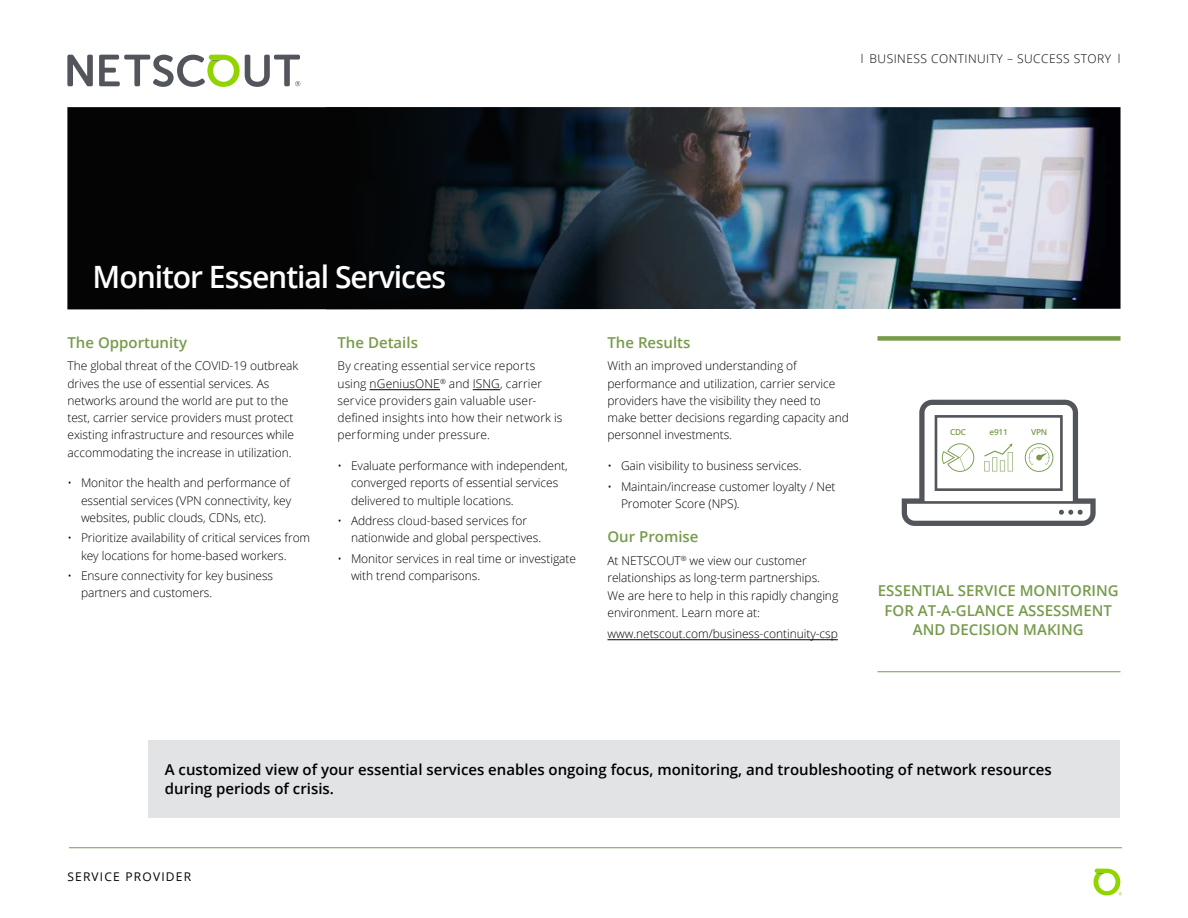
<style>
.page{position:relative;width:1188px;height:918px;background:#fff}
.page>*{position:absolute;margin:0;border:0;box-sizing:border-box;transform-origin:0 0}
.Document_Title_-_Rev{font:600 30.75px "Open Sans";letter-spacing:-.035em;color:#fff}
.Level_1_-_Heading{font:600 15px/19.5px "Open Sans";color:#000}
.Level_1_-_Section_He{font:600 15px/19.5px "Open Sans";color:#779b4b;text-align:center}
.Level_1_-_Heading-2{font:600 15px "Open Sans";color:#779b4b}
.Body{font:300 12px/17.2px "Open Sans";letter-spacing:-.005em;color:#000}
.Body-2{font:300 12px "Open Sans";letter-spacing:.04em;color:#000}
.t1{font:12px "Open Sans";letter-spacing:.1em;color:#000}
.t2{font:600 8.25px "Open Sans";letter-spacing:-.025em;color:#779b4b}
</style>
<div class="page">
<hr style="left:69px;top:847px;width:1053px;height:1px;background:#779b4b">
<svg style="left:1094px;top:869px;width:28px;height:27px"></svg>
<svg style="left:67px;top:55px;width:26px;height:31px"></svg>
<svg style="left:99px;top:55px;width:201px;height:32px"></svg>
<img style="left:67px;top:107px;width:1054px;height:202px">
<div style="left:878px;top:336px;width:242px;height:5px;background:#779b4b"></div>
<hr style="left:878px;top:671px;width:242px;height:1px;background:#779b4b">
<div style="left:149px;top:740px;width:971px;height:77px;background:#e2e3e4"></div>
<hr style="left:608px;top:639px;width:230px;height:1px;background:#000">
<hr style="left:370px;top:389px;width:70px;height:1px;background:#000">
<svg style="left:473px;top:389px;width:27px;height:1px"></svg>
<svg style="left:902px;top:400px;width:194px;height:126px"></svg>
<p class="Body-2" style="left:861px;top:51px;width:261px">l BUSINESS CONTINUITY – SUCCESS STORY l</p>
<p class="Document_Title_-_Rev" style="left:93px;top:256px;width:355px">Monitor Essential Services</p>
<p class="Level_1_-_Heading-2" style="left:68px;top:332px;width:121px">The Opportunity</p>
<p class="Body" style="left:68px;top:357px;width:232px">The global threat of the COVID-19 outbreak drives the use of essential services. As networks around the world are put to the test, carrier service providers must protect existing infrastructure and resources while accommodating the increase in utilization.</p>
<p class="Body" style="left:81px;top:474px;width:212px;text-align:justify;text-indent:-14px">• Monitor the health and performance of essential services (VPN connectivity, key websites, public clouds, CDNs, etc).</p>
<p class="Body" style="left:81px;top:529px;width:231px;text-indent:-14px">• Prioritize availability of critical services from key locations for home-based workers.</p>
<p class="Body" style="left:81px;top:567px;width:194px;text-indent:-14px">• Ensure connectivity for key business partners and customers.</p>
<p class="Level_1_-_Heading-2" style="left:338px;top:332px;width:82px">The Details</p>
<p class="Body" style="left:338px;top:357px;width:227px">By creating essential service reports using nGeniusONE<sup>®</sup> and ISNG, carrier service providers gain valuable user&shy;defined insights into how their network is performing under pressure.</p>
<p class="Body" style="left:351px;top:457px;width:218px;text-indent:-14px">• Evaluate performance with independent, converged reports of essential services delivered to multiple locations.</p>
<p class="Body" style="left:351px;top:512px;width:192px;text-indent:-14px">• Address cloud-based services for nationwide and global perspectives.</p>
<p class="Body" style="left:351px;top:549px;width:227px;text-indent:-14px">• Monitor services in real time or investigate with trend comparisons.</p>
<p class="Level_1_-_Heading-2" style="left:608px;top:332px;width:84px">The Results</p>
<p class="Body" style="left:608px;top:357px;width:243px">With an improved understanding of performance and utilization, carrier service providers have the visibility they need to make better decisions regarding capacity and personnel investments.</p>
<p class="Body" style="left:608px;top:457px;width:196px">• Gain visibility to business services.</p>
<p class="Body" style="left:621px;top:477px;width:216px;text-indent:-14px">• Maintain/increase customer loyalty / Net<br>Promoter Score (NPS).</p>
<p class="Level_1_-_Heading-2" style="left:608px;top:527px;width:93px">Our Promise</p>
<p class="Body" style="left:608px;top:552px;width:232px">At NETSCOUT<sup>®</sup> we view our customer relationships as long-term partnerships.<br>We are here to help in this rapidly changing environment. Learn more at:</p>
<p class="Body" style="left:608px;top:624px;width:232px">www.netscout.com/business-continuity-csp</p>
<p class="t2" style="left:950px;top:427px;width:18px">CDC</p>
<p class="t2" style="left:990px;top:427px;width:20px">e911</p>
<p class="t2" style="left:1031px;top:427px;width:18px">VPN</p>
<p class="Level_1_-_Section_He" style="left:878px;top:581px;width:242px">ESSENTIAL SERVICE MONITORING<br>FOR AT-A-GLANCE ASSESSMENT<br>AND DECISION MAKING</p>
<p class="Level_1_-_Heading" style="left:165px;top:759px;width:888px">A customized view of your essential services enables ongoing focus, monitoring, and troubleshooting of network resources during periods of crisis.</p>
<p class="t1" style="left:67px;top:869px;width:125px">SERVICE PROVIDER</p>
</div>
